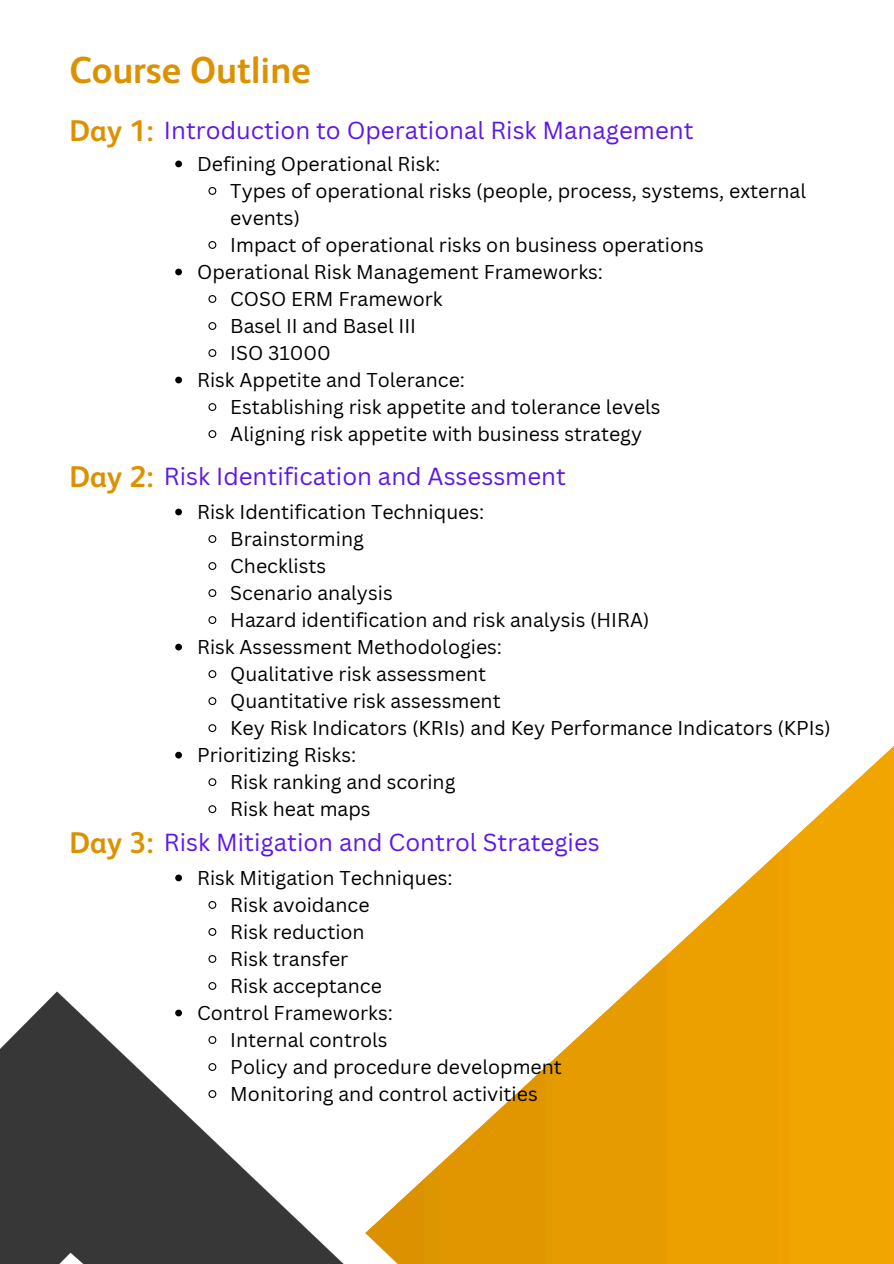
<style>
.page{position:relative;width:894px;height:1264px;background:#fff}
.page>*{position:absolute;margin:0;border:0;box-sizing:border-box;transform-origin:0 0}
.t1{font:700 37.5px "FS Albert Arabic";color:#dc9200}
.t2{font:700 30px "FS Albert Arabic";color:#dc9200}
.t3{font:24px "Canva Sans";color:#5e17eb}
.t4{font:19.5px/27px "Canva Sans";color:#000}
</style>
<div class="page">
<img style="left:0;top:991px;width:893px;height:272px">
<svg style="left:164px;top:515px;width:729px;height:736px"></svg>
<svg style="left:175px;top:160px;width:7px;height:7px"></svg>
<svg style="left:208px;top:187px;width:9px;height:8px"></svg>
<svg style="left:208px;top:241px;width:9px;height:8px"></svg>
<svg style="left:175px;top:268px;width:7px;height:7px"></svg>
<svg style="left:208px;top:295px;width:9px;height:8px"></svg>
<svg style="left:208px;top:322px;width:9px;height:8px"></svg>
<svg style="left:208px;top:349px;width:9px;height:8px"></svg>
<svg style="left:175px;top:376px;width:7px;height:7px"></svg>
<svg style="left:208px;top:403px;width:9px;height:8px"></svg>
<svg style="left:208px;top:430px;width:9px;height:8px"></svg>
<svg style="left:175px;top:508px;width:7px;height:7px"></svg>
<svg style="left:207px;top:534px;width:10px;height:10px"></svg>
<svg style="left:207px;top:561px;width:10px;height:10px"></svg>
<svg style="left:207px;top:588px;width:10px;height:10px"></svg>
<svg style="left:207px;top:615px;width:10px;height:10px"></svg>
<svg style="left:175px;top:643px;width:7px;height:7px"></svg>
<svg style="left:207px;top:669px;width:10px;height:10px"></svg>
<svg style="left:207px;top:696px;width:10px;height:10px"></svg>
<svg style="left:207px;top:723px;width:10px;height:10px"></svg>
<svg style="left:175px;top:751px;width:7px;height:7px"></svg>
<svg style="left:207px;top:777px;width:10px;height:10px"></svg>
<svg style="left:207px;top:804px;width:10px;height:10px"></svg>
<svg style="left:175px;top:874px;width:7px;height:7px"></svg>
<svg style="left:207px;top:900px;width:10px;height:9px"></svg>
<svg style="left:207px;top:927px;width:10px;height:9px"></svg>
<svg style="left:207px;top:954px;width:10px;height:9px"></svg>
<svg style="left:207px;top:981px;width:10px;height:9px"></svg>
<svg style="left:175px;top:1009px;width:7px;height:7px"></svg>
<svg style="left:207px;top:1035px;width:10px;height:9px"></svg>
<svg style="left:207px;top:1062px;width:10px;height:9px"></svg>
<svg style="left:207px;top:1089px;width:10px;height:9px"></svg>
<p class="t1" style="left:69px;top:48px;width:243px">Course Outline</p>
<p class="t2" style="left:69px;top:113px;width:86px">Day 1:</p>
<p class="t3" style="left:164px;top:113px;width:531px">Introduction to Operational Risk Management</p>
<p class="t4" style="left:197px;top:150px;width:244px">Defining Operational Risk:</p>
<p class="t4" style="left:230px;top:177px;width:577px">Types of operational risks (people, process, systems, external events)</p>
<p class="t4" style="left:230px;top:231px;width:475px">Impact of operational risks on business operations</p>
<p class="t4" style="left:197px;top:258px;width:407px">Operational Risk Management Frameworks:</p>
<p class="t4" style="left:230px;top:285px;width:214px">COSO ERM Framework</p>
<p class="t4" style="left:230px;top:312px;width:187px">Basel II and Basel III</p>
<p class="t4" style="left:230px;top:339px;width:102px">ISO 31000</p>
<h3 class="t4" style="left:197px;top:366px;width:269px">Risk Appetite and Tolerance:</h3>
<p class="t4" style="left:230px;top:393px;width:431px">Establishing risk appetite and tolerance levels</p>
<p class="t4" style="left:230px;top:420px;width:413px">Aligning risk appetite with business strategy</p>
<p class="t2" style="left:69px;top:459px;width:86px">Day 2:</p>
<p class="t3" style="left:164px;top:459px;width:403px">Risk Identification and Assessment</p>
<p class="t4" style="left:197px;top:497px;width:288px">Risk Identification Techniques:</p>
<p class="t4" style="left:230px;top:524px;width:135px">Brainstorming</p>
<p class="t4" style="left:230px;top:551px;width:97px">Checklists</p>
<p class="t4" style="left:230px;top:578px;width:164px">Scenario analysis</p>
<p class="t4" style="left:230px;top:605px;width:420px">Hazard identification and risk analysis (HIRA)</p>
<p class="t4" style="left:197px;top:632px;width:306px">Risk Assessment Methodologies:</p>
<p class="t4" style="left:230px;top:659px;width:257px">Qualitative risk assessment</p>
<p class="t4" style="left:230px;top:686px;width:272px">Quantitative risk assessment</p>
<h3 class="t4" style="left:230px;top:713px;width:601px">Key Risk Indicators (KRIs) and Key Performance Indicators (KPIs)</h3>
<p class="t4" style="left:197px;top:740px;width:160px">Prioritizing Risks:</p>
<p class="t4" style="left:230px;top:767px;width:226px">Risk ranking and scoring</p>
<p class="t4" style="left:230px;top:794px;width:142px">Risk heat maps</p>
<p class="t2" style="left:69px;top:825px;width:86px">Day 3:</p>
<p class="t3" style="left:164px;top:825px;width:437px">Risk Mitigation and Control Strategies</p>
<p class="t4" style="left:197px;top:863px;width:257px">Risk Mitigation Techniques:</p>
<p class="t4" style="left:230px;top:890px;width:141px">Risk avoidance</p>
<h2 class="t4" style="left:230px;top:917px;width:136px">Risk reduction</h2>
<p class="t4" style="left:230px;top:944px;width:119px">Risk transfer</p>
<p class="t4" style="left:230px;top:971px;width:153px">Risk acceptance</p>
<p class="t4" style="left:197px;top:998px;width:197px">Control Frameworks:</p>
<p class="t4" style="left:230px;top:1025px;width:159px">Internal controls</p>
<p class="t4" style="left:230px;top:1052px;width:333px">Policy and procedure development</p>
<p class="t4" style="left:230px;top:1079px;width:309px">Monitoring and control activities</p>
</div>
